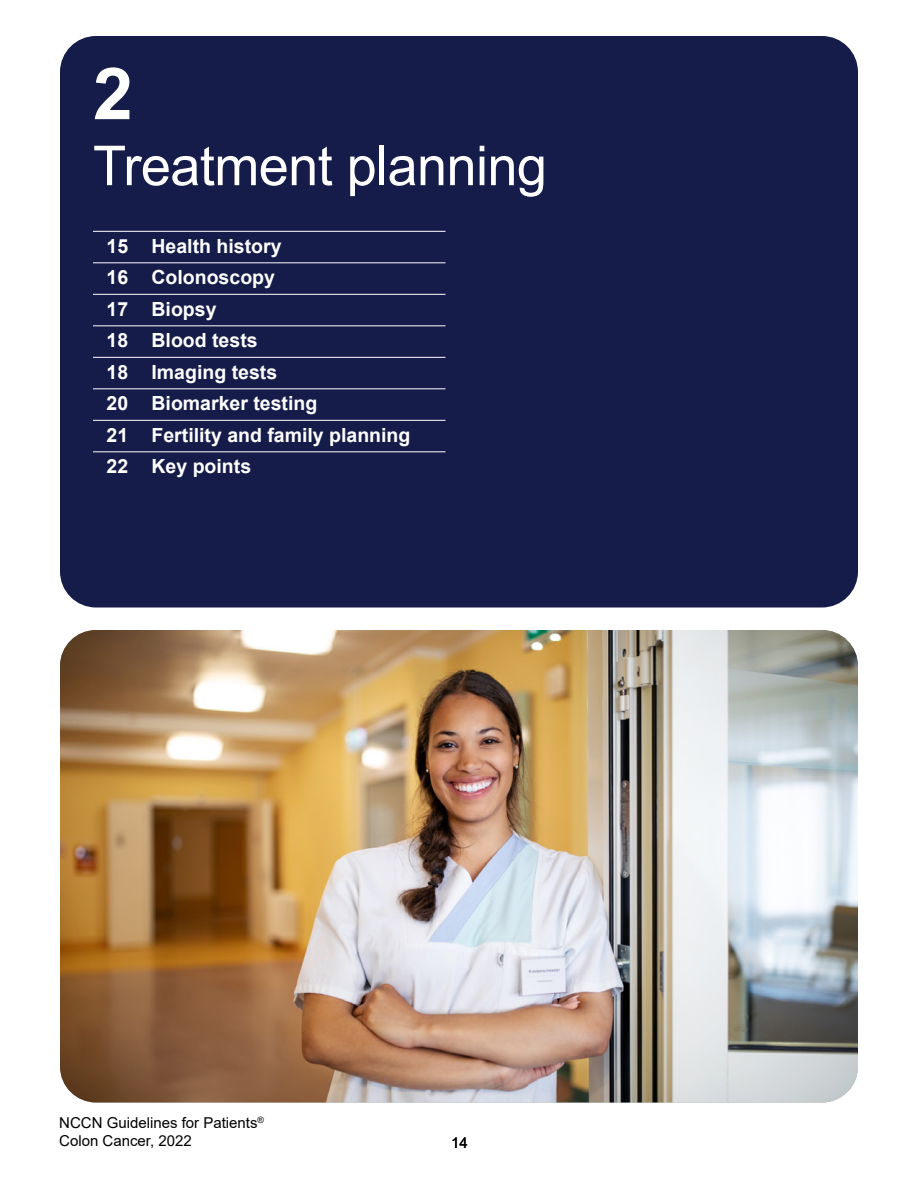
<style>
.page{position:relative;width:918px;height:1188px;background:#fff}
.page>*{position:absolute;margin:0;border:0;box-sizing:border-box;transform-origin:0 0}
.t1{font:700 72px "Arial";color:#fff}
.t2{font:55.05px "Arial";letter-spacing:-.01em;color:#fff}
.t3{font:700 19.5px/31.5px "Arial";color:#fff}
.t4{font:15px/18px "Arial";color:#000}
</style>
<div class="page">
<div style="left:60px;top:36px;width:798px;height:572px;background:#161c4a;border-radius:36px"></div>
<img style="left:60px;top:630px;width:798px;height:472px">
<hr style="left:93px;top:231px;width:353px;height:1px;background:#fff">
<hr style="left:93px;top:262px;width:353px;height:1px;background:#fff">
<hr style="left:93px;top:294px;width:353px;height:1px;background:#fff">
<hr style="left:93px;top:325px;width:353px;height:1px;background:#fff">
<hr style="left:93px;top:357px;width:353px;height:1px;background:#fff">
<hr style="left:93px;top:388px;width:353px;height:1px;background:#fff">
<hr style="left:93px;top:420px;width:353px;height:1px;background:#fff">
<hr style="left:93px;top:451px;width:353px;height:1px;background:#fff">
<h1 class="t1" style="left:93px;top:43px;width:42px">2</h1>
<h2 class="t2" style="left:93px;top:128px;width:456px">Treatment planning</h2>
<p class="t3" style="left:106px;top:230px;width:305px">15 Health history<br>16 Colonoscopy<br>17 Biopsy<br>18 Blood tests<br>18 Imaging tests<br>20 Biomarker testing<br>21 Fertility and family planning<br>22 Key points</p>
<p class="t4" style="left:59px;top:1114px;width:206px">NCCN Guidelines for Patients<sup>®<br></sup>Colon Cancer, 2022</p>
<p class="t4" style="left:451px;top:1133px;width:18px">14</p>
</div>
